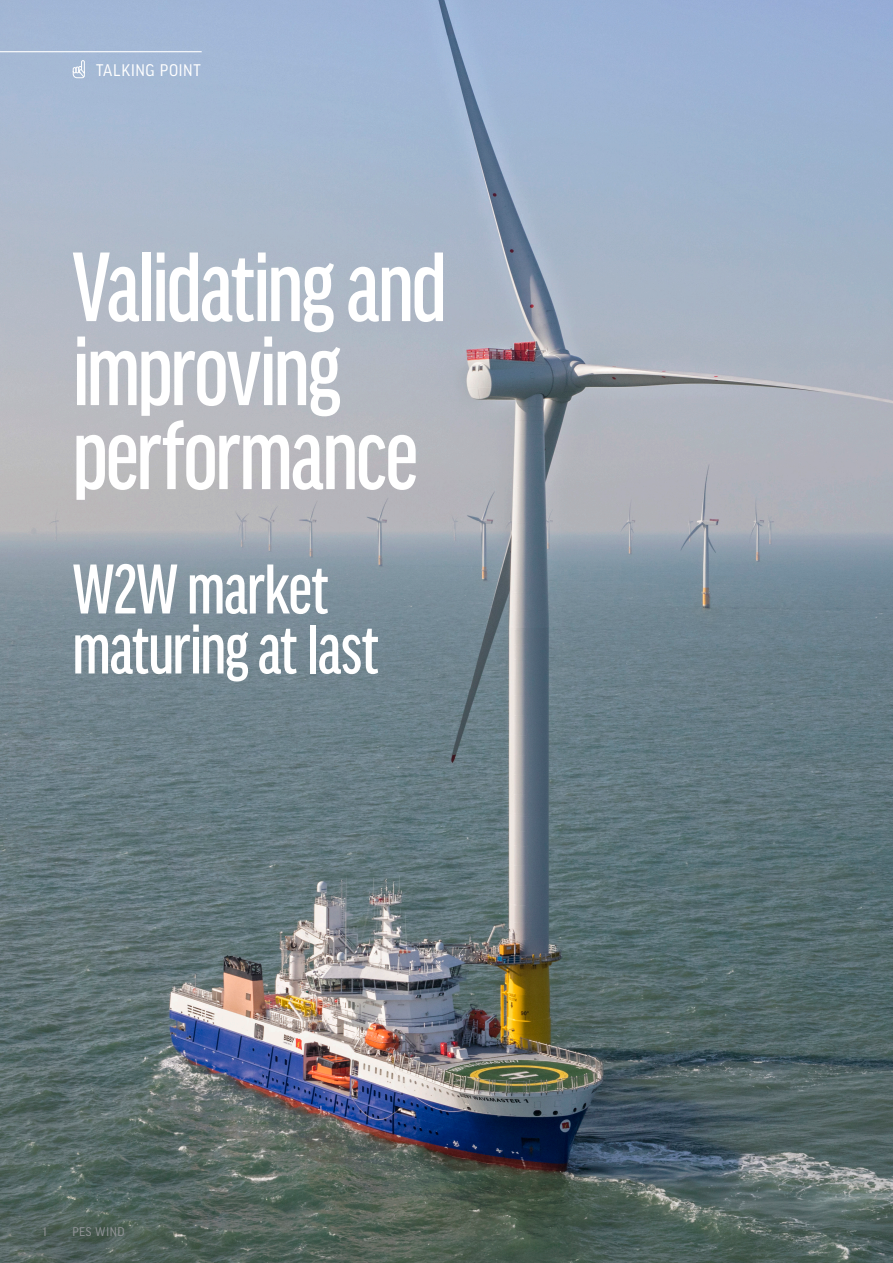
<style>
.page{position:relative;width:893px;height:1263px;background:#fff}
.page>*{position:absolute;margin:0;border:0;box-sizing:border-box;transform-origin:0 0}
.Heading_40pt_2015{font:500 extra-condensed 105px/84px "Good Headline Pro";letter-spacing:-.025em;color:#fff}
.Heading_40pt_2015-2{font:500 extra-condensed 75px/60px "Good Headline Pro";letter-spacing:-.015em;color:#fff}
.Page_head_2015{font:18px "Good Headline Pro Narr";letter-spacing:.03em;color:#fff}
.t1{font:13.5px "Good Headline Pro Narr";letter-spacing:.035em;color:#939598}
</style>
<div class="page">
<img style="left:0;top:0;width:893px;height:1263px">
<hr style="left:0;top:51px;width:202px;height:1px;background:#fff">
<svg style="left:72px;top:60px;width:13px;height:18px"></svg>
<p class="Page_head_2015" style="left:96px;top:61px;width:106px">TALKING POINT</p>
<p class="Heading_40pt_2015" style="left:72px;top:246px;width:377px">Validating and improving performance</p>
<p class="Heading_40pt_2015-2" style="left:72px;top:560px;width:308px">W2W market maturing at last</p>
<p class="t1" style="left:43px;top:1225px;width:6px">1</p>
<p class="t1" style="left:72px;top:1225px;width:54px">PES WIND</p>
</div>
